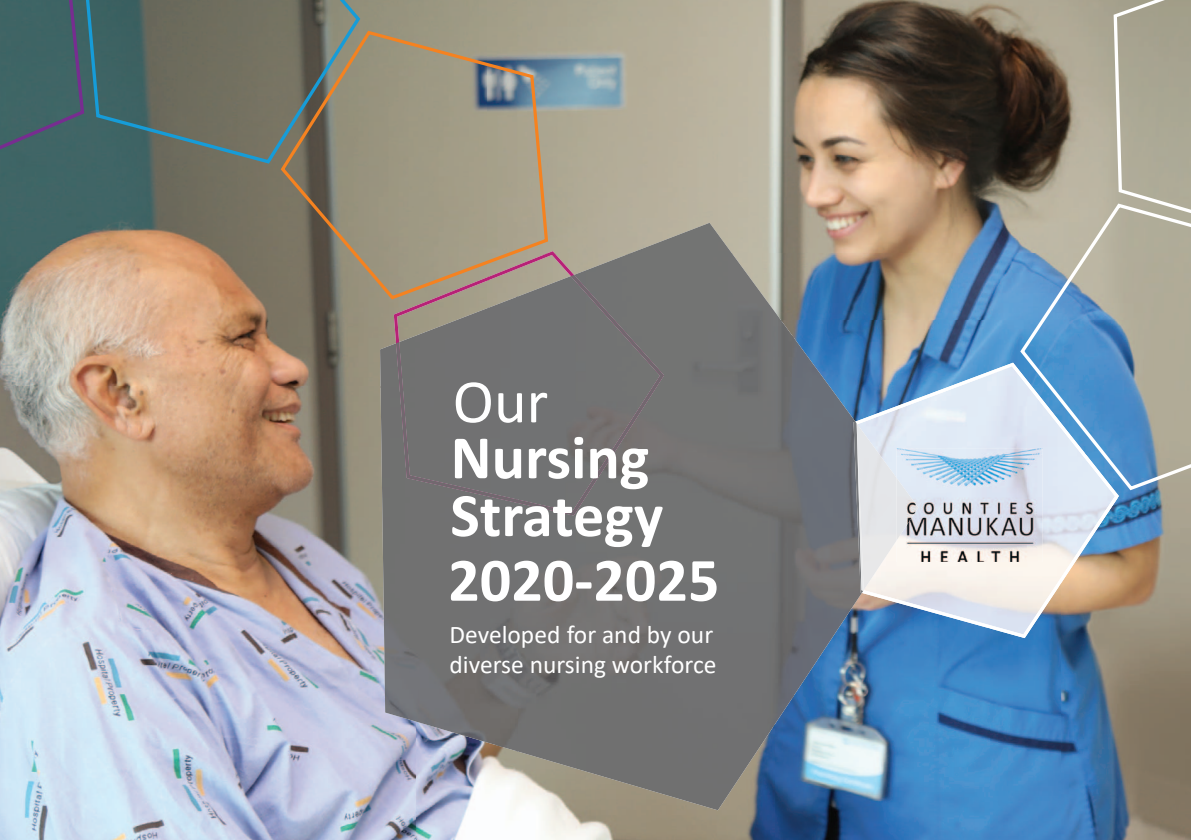
<style>
.page{position:relative;width:1191px;height:840px;background:#fff}
.page>*{position:absolute;margin:0;border:0;box-sizing:border-box;transform-origin:0 0}
.t1{font:700 62.2px "Calibri";color:#fff}
.t2{font:62.2px "Calibri";color:#fff}
.t3{font:25.4px/30.6px "Calibri";color:#fff}
</style>
<div class="page">
<img style="left:0;top:0;width:487px;height:386px">
<img style="left:487px;top:0;width:625px;height:253px">
<img style="left:794px;top:253px;width:224px;height:67px">
<img style="left:862px;top:320px;width:156px;height:42px">
<img style="left:0;top:386px;width:416px;height:453px">
<img style="left:1060px;top:492px;width:131px;height:347px">
<img style="left:989px;top:637px;width:71px;height:202px">
<img style="left:774px;top:637px;width:215px;height:202px">
<img style="left:416px;top:745px;width:358px;height:94px">
<svg style="left:1112px;top:0;width:79px;height:201px;background:#aeab98"></svg>
<svg style="left:1018px;top:201px;width:173px;height:291px;background:#95a6ad"></svg>
<div style="left:0;top:0;width:86px;height:181px;background:#3f6565"></div>
<svg style="left:279px;top:29px;width:271px;height:273px;background:#97907c"></svg>
<svg style="left:79px;top:0;width:283px;height:165px;background:#646e65"></svg>
<img style="left:517px;top:223px;width:277px;height:586px">
<img style="left:380px;top:287px;width:138px;height:458px">
<img style="left:793px;top:287px;width:69px;height:458px">
<img style="left:448px;top:744px;width:70px;height:65px">
<svg style="left:396px;top:275px;width:268px;height:240px;background:#777473"></svg>
<svg style="left:856px;top:365px;width:261px;height:272px;background:#aec2d5"></svg>
<img style="left:863px;top:424px;width:33px;height:165px">
<svg style="left:853px;top:421px;width:10px;height:171px;background:#a3a5a8"></svg>
<img style="left:896px;top:448px;width:146px;height:113px">
<img style="left:896px;top:477px;width:22px;height:63px">
<h1 class="t2" style="left:453px;top:375px;width:97px">Our</h1>
<h1 class="t1" style="left:450px;top:431px;width:200px">Nursing</h1>
<h1 class="t1" style="left:450px;top:489px;width:214px">Strategy</h1>
<h1 class="t1" style="left:448px;top:553px;width:273px">2020-2025</h1>
<p class="t3" style="left:449px;top:620px;width:268px">Developed for and by our diverse nursing workforce</p>
</div>
